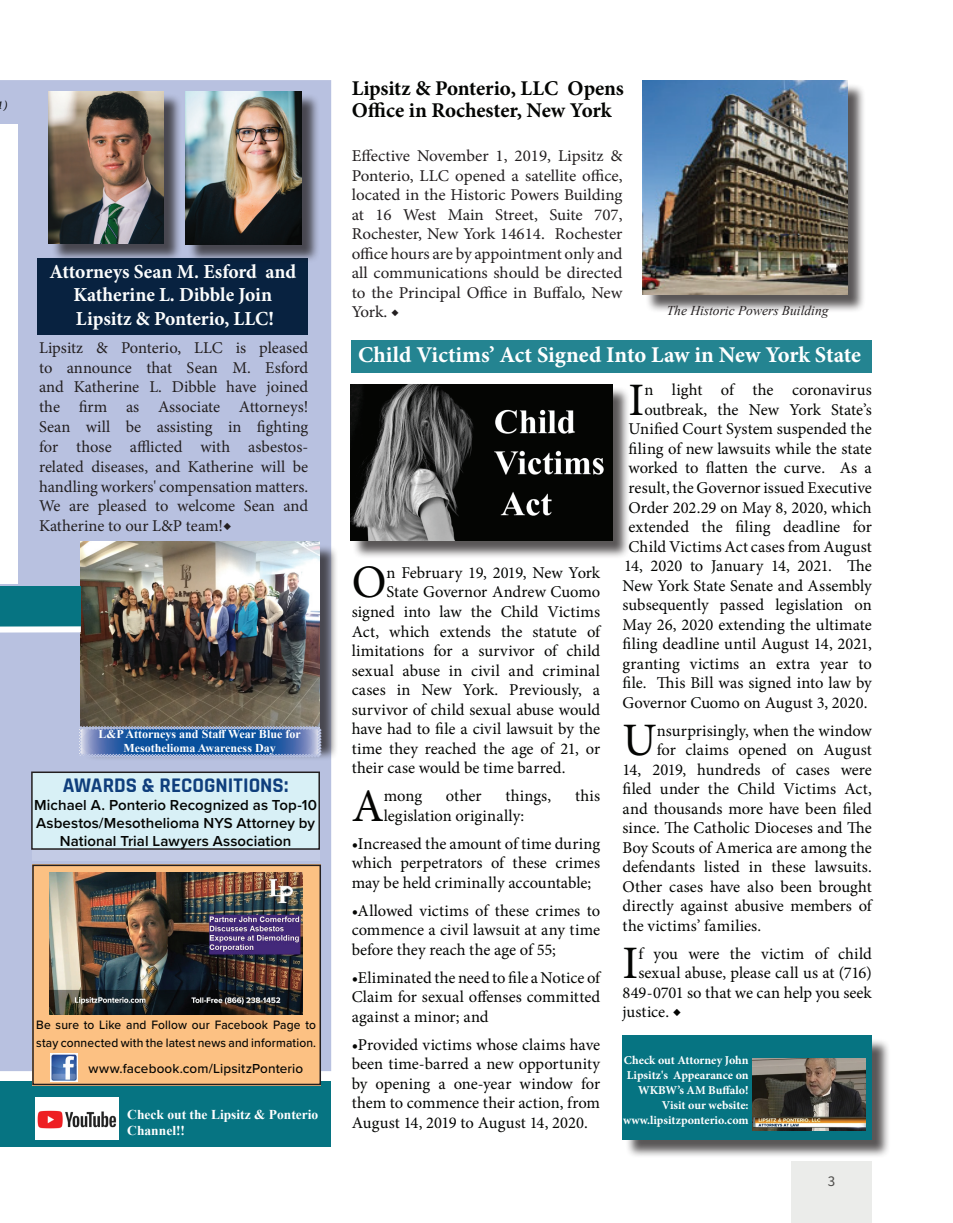
<style>
.page{position:relative;width:953px;height:1223px;background:#fff}
.page>*{position:absolute;margin:0;border:0;box-sizing:border-box;transform-origin:0 0}
.t1{font:46.5px "Minion Pro";color:#040503}
.t2{font:700 22.5px "Minion Pro";color:#fff}
.t3{font:700 21px/22.5px "Minion Pro";letter-spacing:-.01em;color:#040503}
.t4{font:700 21px "Rajdhani";color:#0f3e7c}
.t5{font:700 19.95px/23.4px "Minion Pro";letter-spacing:-.005em;color:#fcfdfd;text-align:center}
.t6{font:16.5px/19.5px "Minion Pro";color:#040503;text-align:justify}
.t7{font:16.5px/19.8px "Minion Pro";letter-spacing:-.005em;color:#231f20;text-align:justify}
.t8{font:600 15px/18px "Proxima Nova";letter-spacing:.005em;color:#040503;text-align:center}
.t9{font:15px "Source Sans Pro";color:#4e4d4b}
.t10{font:700 13.5px/16.2px "Times New Roman";color:#fff}
.t11{font:500 13.5px "Proxima Nova";letter-spacing:.01em;color:#040503}
.t12{font:italic 13.5px "Times New Roman";color:#231f20}
.t13{font:500 12.6px/18px "Proxima Nova";letter-spacing:.01em;color:#040503;scale:.95 1}
.t14{font:700 12px/15px "Minion Pro";color:#fff;text-align:right}
.t15{font:700 12px/14.4px "Times New Roman";color:#fff;text-align:center}
.t16{font:italic 500 12px "Minion Pro";color:#040503}
.s1{font-size:18px}
</style>
<div class="page">
<div style="left:0;top:80px;width:331px;height:990px;background:#b8c1e0"></div>
<div style="left:0;top:1080px;width:330px;height:65px;background:#067482"></div>
<div style="left:624px;top:1037px;width:266px;height:121px;background:#231f20;opacity:.75"></div>
<div style="left:622px;top:1035px;width:249px;height:104px;background:#067482"></div>
<img style="left:36px;top:1097px;width:82px;height:42px">
<img style="left:752px;top:1058px;width:113px;height:71px">
<div style="left:83px;top:544px;width:255px;height:216px;background:#231f20;opacity:.75"></div>
<img style="left:81px;top:541px;width:238px;height:185px">
<div style="left:0;top:124px;width:17px;height:459px;background:#fff"></div>
<div style="left:644px;top:83px;width:221px;height:230px;background:#231f20;opacity:.75"></div>
<img style="left:642px;top:81px;width:204px;height:213px">
<svg style="left:78px;top:726px;width:243px;height:31px"></svg>
<div style="left:352px;top:386px;width:278px;height:173px;background:#231f20;opacity:.75"></div>
<img style="left:350px;top:384px;width:261px;height:156px">
<div style="left:0;top:585px;width:81px;height:41px;background:#067482"></div>
<div style="left:351px;top:340px;width:520px;height:32px;background:#248491"></div>
<div style="left:790px;top:1161px;width:81px;height:61px;background:#ebecea"></div>
<div style="left:32px;top:778px;width:287px;height:82px;background:#c3cbe5"></div>
<div style="left:32px;top:772px;width:287px;height:76px;background:#d8f0f6"></div>
<div style="left:31px;top:771px;width:289px;height:78px;border:2px solid #231f20"></div>
<div style="left:37px;top:258px;width:271px;height:76px;background:#082240"></div>
<div style="left:32px;top:864px;width:288px;height:221px;background:#fcc183"></div>
<svg style="left:0;top:596px;width:87px;height:41px"></svg>
<img style="left:49px;top:872px;width:253px;height:141px">
<img style="left:50px;top:1053px;width:28px;height:28px">
<div style="left:51px;top:93px;width:131px;height:169px;background:#231f20;opacity:.75"></div>
<img style="left:49px;top:91px;width:114px;height:153px">
<div style="left:32px;top:864px;width:289px;height:220px;border:2px solid #231f20"></div>
<div style="left:187px;top:93px;width:133px;height:170px;background:#231f20;opacity:.75"></div>
<img style="left:185px;top:91px;width:116px;height:153px">
<p class="t16" style="left:-2px;top:97px;width:11px">1)</p>
<p class="t5" style="left:49px;top:260px;width:248px">Attorneys Sean M. Esford and<br>Katherine L. Dibble Join<br>Lipsitz &amp; Ponterio, LLC!</p>
<p class="t7" style="left:39px;top:337px;width:270px">Lipsitz &amp; Ponterio, LLC is pleased to announce that Sean M. Esford and Katherine L. Dibble have joined the firm as Associate Attorneys!<br>Sean will be assisting in fighting for those afflicted with asbestos&shy;related diseases, and Katherine will be handling workers' compensation matters.<br>We are pleased to welcome Sean and Katherine to our L&amp;P team!<span class="s1">◆</span></p>
<p class="t15" style="left:98px;top:725px;width:203px">L&amp;P Attorneys and Staff Wear Blue for<br>Mesothelioma Awareness Day</p>
<p class="t4" style="left:63px;top:772px;width:227px">AWARDS &amp; RECOGNITIONS:</p>
<p class="t8" style="left:34px;top:795px;width:284px">Michael A. Ponterio Recognized as Top-10<br>Asbestos/Mesothelioma NYS Attorney by<br>National Trial Lawyers Association</p>
<p class="t13" style="left:36px;top:1014px;width:296px">Be sure to Like and Follow our Facebook Page to stay connected with the latest news and information.</p>
<p class="t11" style="left:88px;top:1058px;width:216px">www.facebook.com/LipsitzPonterio</p>
<p class="t10" style="left:127px;top:1105px;width:192px">Check out the Lipsitz &amp; Ponterio<br>Channel!!</p>
<p class="t3" style="left:351px;top:76px;width:274px">Lipsitz &amp; Ponterio, LLC Opens<br>Office in Rochester, New York</p>
<p class="t7" style="left:351px;top:146px;width:272px">Effective November 1, 2019, Lipsitz &amp; Ponterio, LLC opened a satellite office, located in the Historic Powers Building at 16 West Main Street, Suite 707, Rochester, New York 14614. Rochester office hours are by appointment only and all communications should be directed to the Principal Office in Buffalo, New York. ◆</p>
<p class="t12" style="left:666px;top:301px;width:163px">The Historic Powers Building</p>
<h2 class="t2" style="left:358px;top:339px;width:504px">Child Victims’ Act Signed Into Law in New York State</h2>
<h1 class="t1" style="left:351px;top:551px;width:36px">O</h1>
<p class="t6" style="left:386px;top:563px;width:215px">n February 19, 2019, New York</p>
<p class="t6" style="left:386px;top:582px;width:215px">State Governor Andrew Cuomo</p>
<p class="t6" style="left:351px;top:602px;width:250px">signed into law the Child Victims</p>
<p class="t6" style="left:351px;top:621px;width:250px">Act, which extends the statute of</p>
<p class="t6" style="left:351px;top:641px;width:250px">limitations for a survivor of child</p>
<p class="t6" style="left:351px;top:660px;width:250px">sexual abuse in civil and criminal</p>
<p class="t6" style="left:351px;top:680px;width:250px">cases in New York. Previously, a</p>
<p class="t6" style="left:351px;top:699px;width:250px">survivor of child sexual abuse would</p>
<p class="t6" style="left:351px;top:719px;width:250px">have had to file a civil lawsuit by the</p>
<p class="t6" style="left:351px;top:738px;width:250px">time they reached the age of 21, or</p>
<p class="t6" style="left:351px;top:758px;width:215px">their case would be time barred.</p>
<h1 class="t1" style="left:351px;top:774px;width:34px">A</h1>
<p class="t6" style="left:383px;top:786px;width:40px">mong</p>
<p class="t6" style="left:446px;top:786px;width:37px">other</p>
<p class="t6" style="left:505px;top:786px;width:47px">things,</p>
<p class="t6" style="left:574px;top:786px;width:27px">this</p>
<p class="t6" style="left:383px;top:805px;width:142px">legislation originally:</p>
<p class="t6" style="left:351px;top:833px;width:250px">•Increased the amount of time during which perpetrators of these crimes may be held criminally accountable;</p>
<p class="t6" style="left:351px;top:900px;width:250px">•Allowed victims of these crimes to commence a civil lawsuit at any time before they reach the age of 55;</p>
<p class="t6" style="left:351px;top:967px;width:250px">•Eliminated the need to file a Notice of Claim for sexual offenses committed against a minor; and</p>
<p class="t6" style="left:351px;top:1034px;width:250px">•Provided victims whose claims have been time-barred a new opportunity by opening a one-year window for them to commence their action, from August 14, 2019 to August 14, 2020.</p>
<p class="t6" style="left:622px;top:380px;width:251px;text-align:right">n light of the coronavirus outbreak, the New York State’s Unified Court System suspended the filing of new lawsuits while the state worked to flatten the curve. As a result, the Governor issued Executive Order 202.29 on May 8, 2020, which extended the filing deadline for Child Victims Act cases from August 14, 2020 to January 14, 2021. The New York State Senate and Assembly subsequently passed legislation on May 26, 2020 extending the ultimate filing deadline until August 14, 2021, granting victims an extra year to file. This Bill was signed into law by Governor Cuomo on August 3, 2020.</p>
<h1 class="t1" style="left:622px;top:709px;width:36px">U</h1>
<p class="t6" style="left:656px;top:720px;width:216px">nsurprisingly, when the window</p>
<h1 class="t1" style="left:628px;top:369px;width:17px">I</h1>
<p class="t6" style="left:656px;top:740px;width:216px">for claims opened on August</p>
<p class="t6" style="left:622px;top:759px;width:251px">14, 2019, hundreds of cases were</p>
<p class="t6" style="left:622px;top:779px;width:250px">filed under the Child Victims Act,</p>
<p class="t6" style="left:622px;top:798px;width:251px">and thousands more have been filed</p>
<p class="t6" style="left:622px;top:818px;width:250px">since. The Catholic Dioceses and The</p>
<p class="t6" style="left:622px;top:837px;width:251px">Boy Scouts of America are among the</p>
<p class="t6" style="left:622px;top:857px;width:250px">defendants listed in these lawsuits.</p>
<p class="t6" style="left:622px;top:876px;width:251px">Other cases have also been brought</p>
<p class="t6" style="left:622px;top:896px;width:251px">directly against abusive members of</p>
<p class="t6" style="left:622px;top:915px;width:140px">the victims’ families.</p>
<h1 class="t1" style="left:622px;top:932px;width:17px">I</h1>
<p class="t6" style="left:638px;top:943px;width:235px">f you were the victim of child</p>
<p class="t6" style="left:638px;top:963px;width:235px">sexual abuse, please call us at (716)</p>
<p class="t6" style="left:622px;top:982px;width:250px">849-0701 so that we can help you seek</p>
<p class="t6" style="left:622px;top:1002px;width:60px">justice. <span class="s1">◆</span></p>
<p class="t14" style="left:623px;top:1052px;width:127px">Check out Attorney John<br>Lipsitz's Appearance on<br>WKBW’s AM Buffalo!<br>Visit our website: www.lipsitzponterio.com</p>
<p class="t9" style="left:827px;top:1170px;width:9px">3</p>
</div>
